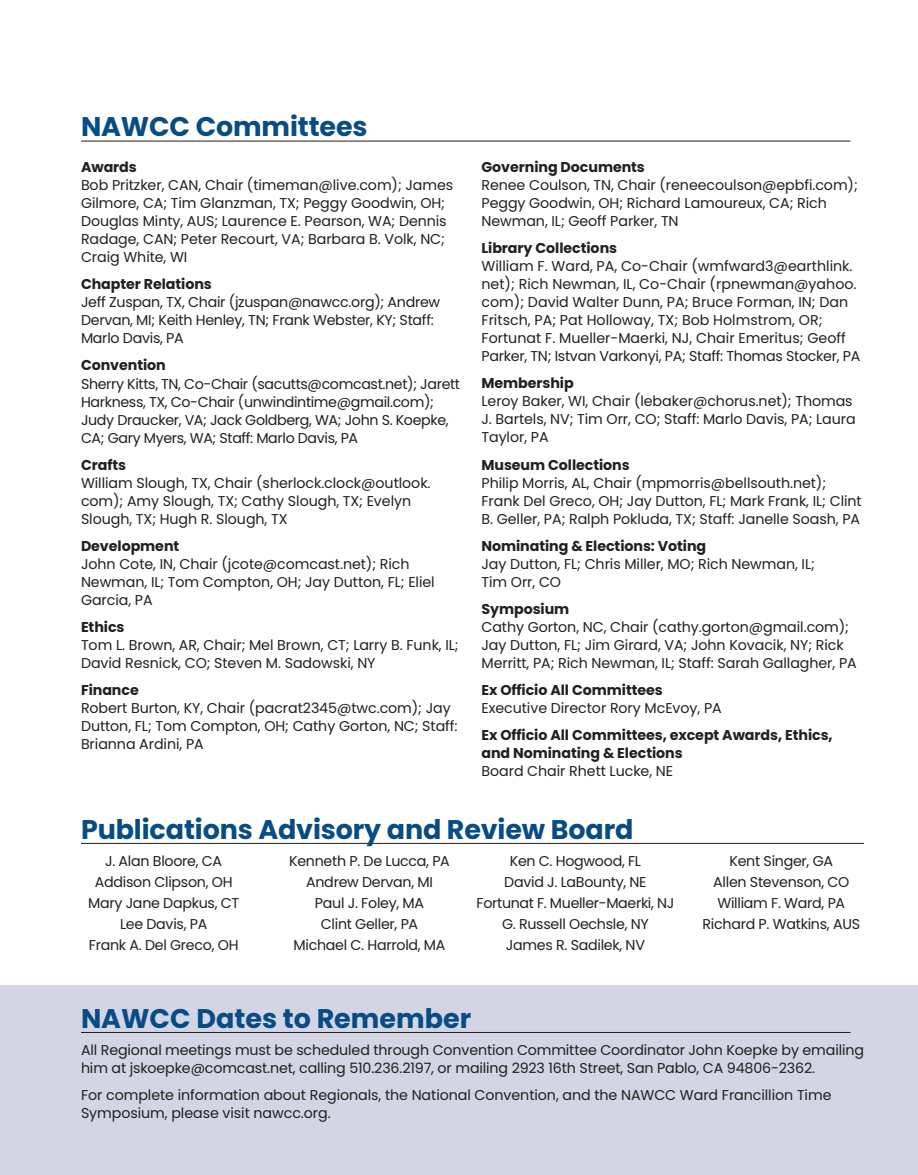
<style>
.page{position:relative;width:918px;height:1175px;background:#fff}
.page>*{position:absolute;margin:0;border:0;box-sizing:border-box;transform-origin:0 0}
.t1{font:700 27px "Poppins";letter-spacing:-.005em;color:#074c84}
.t2{font:14.25px/18px "Poppins";letter-spacing:-.005em;color:#231f20}
.t3{font:700 14.25px/18px "Poppins";letter-spacing:-.005em;color:#231f20}
.t4{font:14.25px/18px "Poppins";letter-spacing:-.025em;color:#231f20}
</style>
<div class="page">
<hr style="left:81px;top:141px;width:769px;height:1px;background:#231f20">
<hr style="left:81px;top:843px;width:783px;height:1px;background:#231f20">
<div style="left:0;top:986px;width:918px;height:188px;background:#d3d5e4"></div>
<hr style="left:81px;top:1032px;width:769px;height:1px;background:#231f20">
<p class="t1" style="left:81px;top:111px;width:288px">NAWCC Committees</p>
<p class="t3" style="left:81px;top:158px;width:57px">Awards</p>
<p class="t2" style="left:81px;top:176px;width:374px">Bob Pritzker, CAN, Chair (timeman@live.com); James Gilmore, CA; Tim Glanzman, TX; Peggy Goodwin, OH; Douglas Minty, AUS; Laurence E. Pearson, WA; Dennis Radage, CAN; Peter Recourt, VA; Barbara B. Volk, NC; Craig White, WI</p>
<p class="t3" style="left:81px;top:275px;width:132px">Chapter Relations</p>
<p class="t2" style="left:81px;top:293px;width:361px">Jeff Zuspan, TX, Chair (jzuspan@nawcc.org); Andrew<br>Dervan, MI; Keith Henley, TN; Frank Webster, KY; Staff:<br>Marlo Davis, PA</p>
<p class="t3" style="left:81px;top:356px;width:86px">Convention</p>
<p class="t4" style="left:81px;top:374px;width:381px">Sherry Kitts, TN, Co-Chair (sacutts@comcast.net); Jarett Harkness, TX, Co-Chair (unwindintime@gmail.com); Judy Draucker, VA; Jack Goldberg, WA; John S. Koepke, CA; Gary Myers, WA; Staff: Marlo Davis, PA</p>
<p class="t3" style="left:81px;top:455px;width:47px">Crafts</p>
<p class="t2" style="left:81px;top:473px;width:351px">William Slough, TX, Chair (sherlock.clock@outlook. com); Amy Slough, TX; Cathy Slough, TX; Evelyn<br>Slough, TX; Hugh R. Slough, TX</p>
<p class="t3" style="left:81px;top:536px;width:100px">Development</p>
<p class="t2" style="left:81px;top:554px;width:355px">John Cote, IN, Chair (jcote@comcast.net); Rich<br>Newman, IL; Tom Compton, OH; Jay Dutton, FL; Eliel<br>Garcia, PA</p>
<p class="t3" style="left:81px;top:617px;width:45px">Ethics</p>
<p class="t2" style="left:81px;top:635px;width:379px">Tom L. Brown, AR, Chair; Mel Brown, CT; Larry B. Funk, IL;<br>David Resnick, CO; Steven M. Sadowski, NY</p>
<p class="t3" style="left:81px;top:680px;width:59px">Finance</p>
<p class="t2" style="left:81px;top:698px;width:378px">Robert Burton, KY, Chair (pacrat2345@twc.com); Jay<br>Dutton, FL; Tom Compton, OH; Cathy Gorton, NC; Staff:<br>Brianna Ardini, PA</p>
<p class="t3" style="left:481px;top:158px;width:165px">Governing Documents</p>
<p class="t2" style="left:481px;top:176px;width:378px">Renee Coulson, TN, Chair (reneecoulson@epbfi.com);<br>Peggy Goodwin, OH; Richard Lamoureux, CA; Rich<br>Newman, IL; Geoff Parker, TN</p>
<p class="t3" style="left:481px;top:239px;width:137px">Library Collections</p>
<p class="t2" style="left:481px;top:257px;width:380px">William F. Ward, PA, Co-Chair (wmfward3@earthlink. net); Rich Newman, IL, Co-Chair (rpnewman@yahoo. com); David Walter Dunn, PA; Bruce Forman, IN; Dan Fritsch, PA; Pat Holloway, TX; Bob Holmstrom, OR; Fortunat F. Mueller-Maerki, NJ, Chair Emeritus; Geoff Parker, TN; Istvan Varkonyi, PA; Staff: Thomas Stocker, PA</p>
<p class="t3" style="left:481px;top:374px;width:94px">Membership</p>
<p class="t2" style="left:481px;top:392px;width:376px">Leroy Baker, WI, Chair (lebaker@chorus.net); Thomas<br>J. Bartels, NV; Tim Orr, CO; Staff: Marlo Davis, PA; Laura<br>Taylor, PA</p>
<p class="t3" style="left:481px;top:455px;width:150px">Museum Collections</p>
<p class="t2" style="left:481px;top:473px;width:382px">Philip Morris, AL, Chair (mpmorris@bellsouth.net);<br>Frank Del Greco, OH; Jay Dutton, FL; Mark Frank, IL; Clint<br>B. Geller, PA; Ralph Pokluda, TX; Staff: Janelle Soash, PA</p>
<p class="t3" style="left:481px;top:536px;width:226px">Nominating &amp; Elections: Voting</p>
<p class="t2" style="left:481px;top:554px;width:335px">Jay Dutton, FL; Chris Miller, MO; Rich Newman, IL;<br>Tim Orr, CO</p>
<p class="t3" style="left:481px;top:599px;width:89px">Symposium</p>
<p class="t2" style="left:481px;top:617px;width:377px">Cathy Gorton, NC, Chair (cathy.gorton@gmail.com);<br>Jay Dutton, FL; Jim Girard, VA; John Kovacik, NY; Rick<br>Merritt, PA; Rich Newman, IL; Staff: Sarah Gallagher, PA</p>
<p class="t3" style="left:481px;top:680px;width:183px">Ex Officio All Committees</p>
<p class="t2" style="left:481px;top:698px;width:242px">Executive Director Rory McEvoy, PA</p>
<p class="t3" style="left:481px;top:725px;width:353px">Ex Officio All Committees, except Awards, Ethics, and Nominating &amp; Elections</p>
<p class="t2" style="left:481px;top:761px;width:193px">Board Chair Rhett Lucke, NE</p>
<p class="t1" style="left:81px;top:813px;width:554px">Publications Advisory and Review Board</p>
<p class="t2" style="left:105px;top:852px;width:119px">J. Alan Bloore, CA</p>
<p class="t2" style="left:95px;top:873px;width:139px">Addison Clipson, OH</p>
<p class="t2" style="left:88px;top:894px;width:153px">Mary Jane Dapkus, CT</p>
<p class="t2" style="left:120px;top:915px;width:89px">Lee Davis, PA</p>
<p class="t2" style="left:89px;top:936px;width:151px">Frank A. Del Greco, OH</p>
<p class="t2" style="left:289px;top:852px;width:162px">Kenneth P. De Lucca, PA</p>
<p class="t2" style="left:306px;top:873px;width:128px">Andrew Dervan, MI</p>
<p class="t2" style="left:315px;top:894px;width:111px">Paul J. Foley, MA</p>
<p class="t2" style="left:321px;top:915px;width:99px">Clint Geller, PA</p>
<p class="t2" style="left:294px;top:936px;width:154px">Michael C. Harrold, MA</p>
<p class="t2" style="left:510px;top:852px;width:133px">Ken C. Hogwood, FL</p>
<p class="t2" style="left:504px;top:873px;width:144px">David J. LaBounty, NE</p>
<p class="t4" style="left:477px;top:894px;width:199px">Fortunat F. Mueller-Maerki, NJ</p>
<p class="t2" style="left:502px;top:915px;width:148px">G. Russell Oechsle, NY</p>
<p class="t2" style="left:506px;top:936px;width:141px">James R. Sadilek, NV</p>
<p class="t2" style="left:730px;top:852px;width:105px">Kent Singer, GA</p>
<p class="t2" style="left:713px;top:873px;width:138px">Allen Stevenson, CO</p>
<p class="t2" style="left:717px;top:894px;width:129px">William F. Ward, PA</p>
<p class="t2" style="left:703px;top:915px;width:159px">Richard P. Watkins, AUS</p>
<p class="t1" style="left:81px;top:1002px;width:392px">NAWCC Dates to Remember</p>
<p class="t2" style="left:81px;top:1040px;width:785px">All Regional meetings must be scheduled through Convention Committee Coordinator John Koepke by emailing him at jskoepke@comcast.net, calling 510.236.2197, or mailing 2923 16th Street, San Pablo, CA 94806-2362.</p>
<p class="t2" style="left:81px;top:1085px;width:752px">For complete information about Regionals, the National Convention, and the NAWCC Ward Francillion Time<br>Symposium, please visit nawcc.org.</p>
</div>
